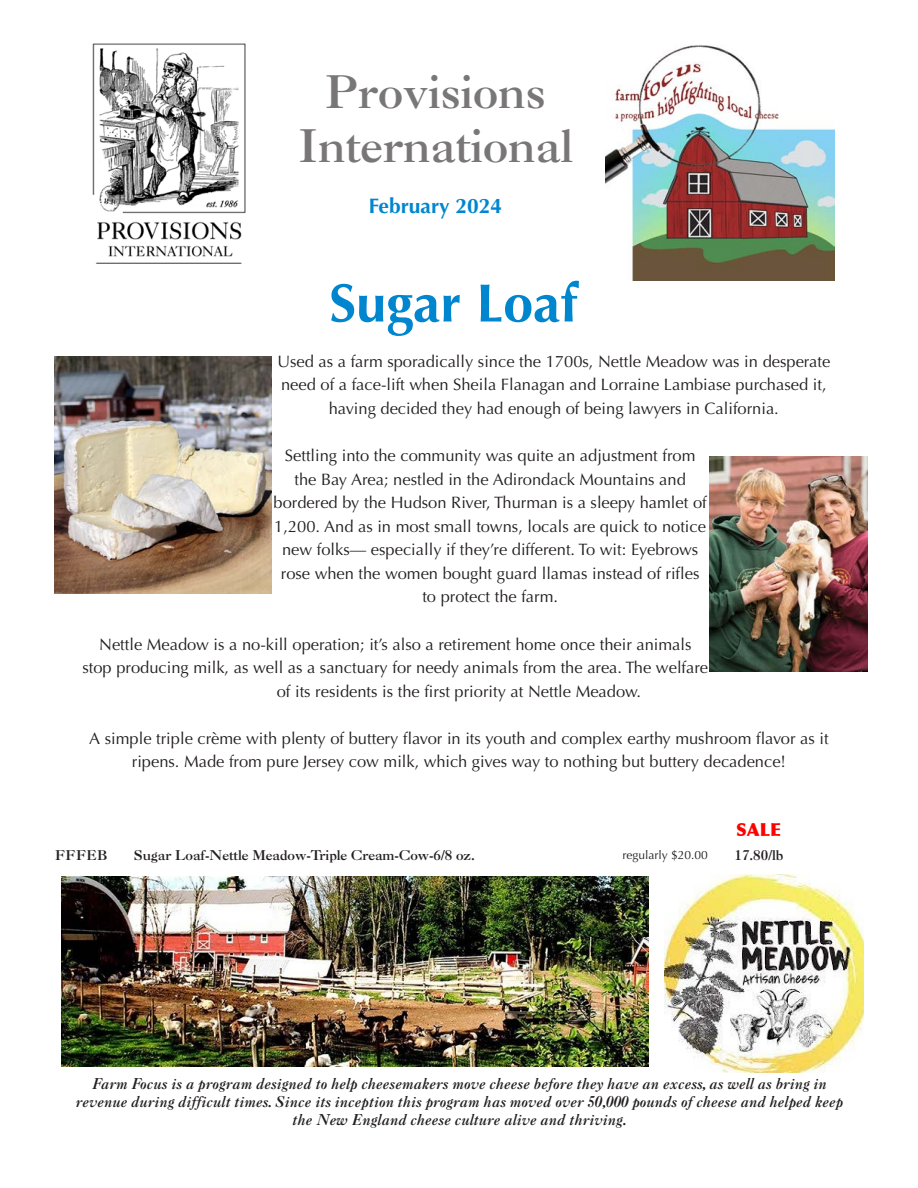
<style>
.page{position:relative;width:918px;height:1188px;background:#fff}
.page>*{position:absolute;margin:0;border:0;box-sizing:border-box;transform-origin:0 0}
.t1{font:700 54px "Optima";color:#0086cf}
.t2{font:45px/54px "Caslon 3 LT Std";color:rgb(35 31 32/.61);text-align:center}
.t3{font:700 21px "Optima";color:#0086cf}
.t4{font:900 18px "Optima";color:#f00}
.t5{font:16.5px/23.5px "Optima";color:#231f20;text-align:center}
.t6{font:italic 15px/18px "Caslon 3 LT Std";color:#231f20;text-align:center}
.t7{font:13.5px "Caslon 3 LT Std";color:#231f20}
.t8{font:12px "Optima";letter-spacing:-.005em;color:#231f20}
</style>
<div class="page">
<img style="left:92px;top:43px;width:154px;height:221px">
<img style="left:606px;top:45px;width:228px;height:235px">
<img style="left:710px;top:456px;width:158px;height:215px">
<img style="left:54px;top:356px;width:218px;height:238px">
<img style="left:62px;top:877px;width:587px;height:189px">
<img style="left:665px;top:874px;width:199px;height:199px">
<h2 class="t2" style="left:298px;top:68px;width:276px">Provisions<br>International</h2>
<p class="t3" style="left:369px;top:193px;width:135px">February 2024</p>
<h1 class="t1" style="left:329px;top:272px;width:250px">Sugar Loaf</h1>
<p class="t5" style="left:277px;top:350px;width:554px">Used as a farm sporadically since the 1700s, Nettle Meadow was in desperate need of a face-lift when Sheila Flanagan and Lorraine Lambiase purchased it, having decided they had enough of being lawyers in California.</p>
<p class="t5" style="left:274px;top:444px;width:435px">Settling into the community was quite an adjustment from the Bay Area; nestled in the Adirondack Mountains and bordered by the Hudson River, Thurman is a sleepy hamlet of 1,200. And as in most small towns, locals are quick to notice new folks— especially if they’re different. To wit: Eyebrows rose when the women bought guard llamas instead of rifles to protect the farm.</p>
<p class="t5" style="left:99px;top:632px;width:594px">Nettle Meadow is a no-kill operation; it’s also a retirement home once their animals</p>
<p class="t5" style="left:82px;top:656px;width:627px">stop producing milk, as well as a sanctuary for needy animals from the area. The welfare</p>
<p class="t5" style="left:277px;top:680px;width:366px">of its residents is the first priority at Nettle Meadow.</p>
<p class="t5" style="left:89px;top:727px;width:741px">A simple triple crème with plenty of buttery flavor in its youth and complex earthy mushroom flavor as it ripens. Made from pure Jersey cow milk, which gives way to nothing but buttery decadence!</p>
<p class="t4" style="left:736px;top:819px;width:46px">SALE</p>
<p class="t8" style="left:622px;top:848px;width:87px">regularly $20.00</p>
<p class="t7" style="left:55px;top:850px;width:54px">FFFEB</p>
<p class="t7" style="left:134px;top:850px;width:343px">Sugar Loaf-Nettle Meadow-Triple Cream-Cow-6/8 oz.</p>
<p class="t7" style="left:735px;top:850px;width:50px">17.80/lb</p>
<p class="t6" style="left:76px;top:1076px;width:769px">Farm Focus is a program designed to help cheesemakers move cheese before they have an excess, as well as bring in revenue during difficult times. Since its inception this program has moved over 50,000 pounds of cheese and helped keep the New England cheese culture alive and thriving.</p>
</div>
